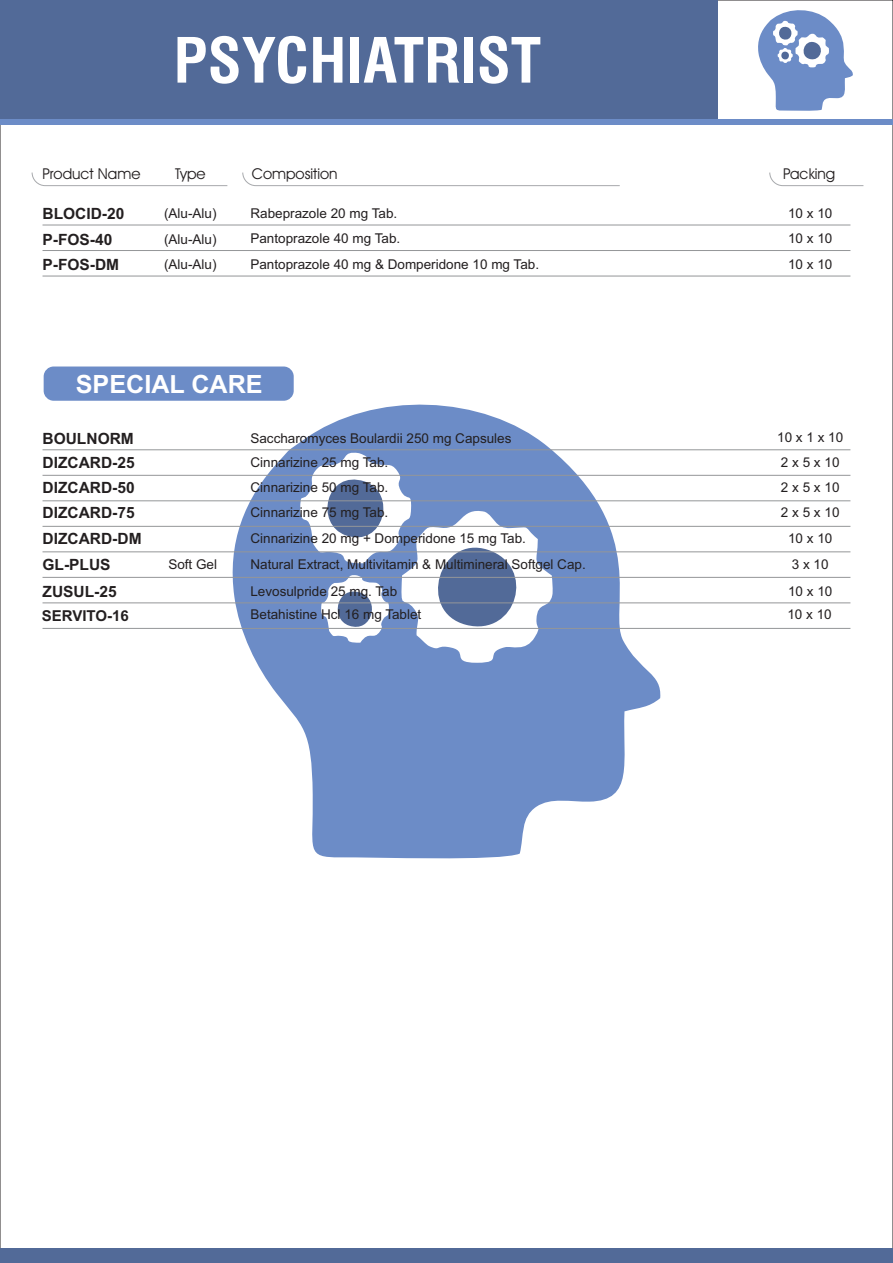
<style>
.page{position:relative;width:893px;height:1263px;background:#fff}
.page>*{position:absolute;margin:0;border:0;box-sizing:border-box;transform-origin:0 0}
.t1{font:700 condensed 60.75px "Swiss 721 BT";color:#fff}
.t2{font:700 25.2px "Arial";color:#fff}
.t3{font:700 15.45px/25.5px "Arial";color:#231f20}
.t4{font:15px "Avant Garde IT Cby BT";color:#231f20}
.t5{font:700 15px "Arial";color:#231f20}
.t6{font:13.5px/25.5px "Arial";color:#231f20;text-align:justify}
</style>
<div class="page">
<svg style="left:227px;top:404px;width:435px;height:455px;fill:#6c8cc7"></svg>
<svg style="left:300px;top:450px;width:253px;height:213px"></svg>
<svg style="left:31px;top:172px;width:197px;height:14px"></svg>
<svg style="left:242px;top:172px;width:378px;height:14px"></svg>
<svg style="left:769px;top:172px;width:95px;height:14px"></svg>
<hr style="left:43px;top:225px;width:807px;height:1px;background:#949698">
<hr style="left:43px;top:250px;width:807px;height:1px;background:#949698">
<hr style="left:43px;top:276px;width:807px;height:1px;background:#949698">
<div style="left:0;top:1248px;width:893px;height:15px;background:#526a98"></div>
<div style="left:0;top:0;width:718px;height:120px;background:#526a98"></div>
<div style="left:0;top:120px;width:893px;height:5px;background:#6c8cc7"></div>
<svg style="left:758px;top:10px;width:95px;height:101px"></svg>
<hr style="left:43px;top:602px;width:807px;height:1px;background:#949698">
<hr style="left:43px;top:628px;width:807px;height:1px;background:#949698">
<hr style="left:43px;top:449px;width:807px;height:1px;background:#949698">
<hr style="left:43px;top:475px;width:807px;height:1px;background:#949698">
<hr style="left:43px;top:500px;width:807px;height:1px;background:#949698">
<hr style="left:43px;top:526px;width:807px;height:1px;background:#949698">
<hr style="left:43px;top:551px;width:807px;height:1px;background:#949698">
<hr style="left:43px;top:577px;width:807px;height:1px;background:#949698">
<div style="left:44px;top:366px;width:250px;height:35px;background:#6c8cc7;border-radius:10px"></div>
<h1 class="t1" style="left:174px;top:36px;width:369px">PSYCHIATRIST</h1>
<p class="t4" style="left:43px;top:168px;width:99px">Product Name</p>
<p class="t4" style="left:175px;top:168px;width:32px">Type</p>
<p class="t4" style="left:252px;top:168px;width:87px">Composition</p>
<p class="t4" style="left:783px;top:168px;width:54px">Packing</p>
<p class="t3" style="left:43px;top:202px;width:83px">BLOCID-20<br>P-FOS-40<br>P-FOS-DM</p>
<p class="t6" style="left:250px;top:202px;width:290px;text-align:left">Rabeprazole 20 mg Tab.<br>Pantoprazole 40 mg Tab.<br>Pantoprazole 40 mg &amp; Domperidone 10 mg Tab.</p>
<p class="t6" style="left:788px;top:202px;width:46px">10 x 10<br>10 x 10<br>10 x 10</p>
<p class="t6" style="left:164px;top:202px;width:54px">(Alu-Alu) (Alu-Alu) (Alu-Alu)</p>
<h2 class="t2" style="left:76px;top:374px;width:188px">SPECIAL CARE</h2>
<p class="t3" style="left:43px;top:427px;width:93px">BOULNORM</p>
<p class="t6" style="left:250px;top:426px;width:263px">Saccharomyces Boulardii 250 mg Capsules</p>
<p class="t6" style="left:777px;top:426px;width:68px">10 x 1 x 10</p>
<p class="t3" style="left:43px;top:476px;width:94px">DIZCARD-50</p>
<p class="t6" style="left:250px;top:476px;width:139px">Cinnarizine 50 mg Tab.</p>
<p class="t6" style="left:781px;top:475px;width:60px">2 x 5 x 10</p>
<p class="t3" style="left:43px;top:501px;width:94px">DIZCARD-75</p>
<p class="t6" style="left:250px;top:500px;width:139px">Cinnarizine 75 mg Tab.</p>
<p class="t6" style="left:781px;top:500px;width:60px">2 x 5 x 10</p>
<p class="t3" style="left:43px;top:527px;width:101px">DIZCARD-DM</p>
<p class="t6" style="left:250px;top:527px;width:277px">Cinnarizine 20 mg + Domperidone 15 mg Tab.</p>
<p class="t6" style="left:788px;top:526px;width:46px">10 x 10</p>
<p class="t3" style="left:43px;top:451px;width:94px">DIZCARD-25</p>
<p class="t6" style="left:250px;top:450px;width:139px">Cinnarizine 25 mg Tab.</p>
<p class="t6" style="left:781px;top:450px;width:60px">2 x 5 x 10</p>
<p class="t3" style="left:43px;top:553px;width:70px">GL-PLUS</p>
<p class="t6" style="left:168px;top:552px;width:50px">Soft Gel</p>
<p class="t6" style="left:250px;top:552px;width:337px">Natural Extract, Multivitamin &amp; Multimineral Softgel Cap.</p>
<p class="t6" style="left:792px;top:552px;width:38px">3 x 10</p>
<p class="t5" style="left:42px;top:610px;width:88px">SERVITO-16</p>
<p class="t6" style="left:251px;top:603px;width:172px">Betahistine Hcl 16 mg Tablet</p>
<p class="t6" style="left:787px;top:603px;width:46px">10 x 10</p>
<p class="t3" style="left:43px;top:580px;width:76px">ZUSUL-25</p>
<p class="t6" style="left:250px;top:579px;width:148px">Levosulpride 25 mg. Tab</p>
<p class="t6" style="left:788px;top:579px;width:46px">10 x 10</p>
</div>
